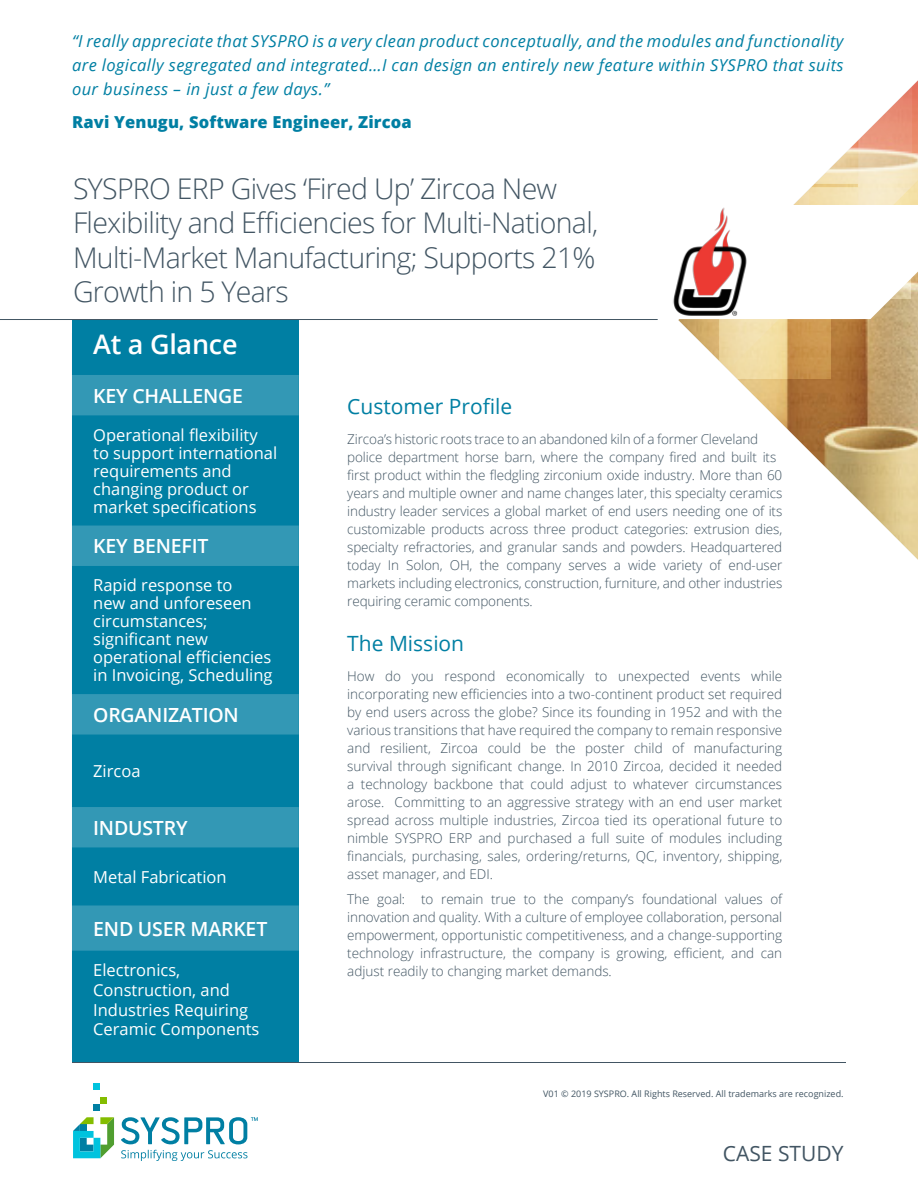
<style>
.page{position:relative;width:918px;height:1188px;background:#fff}
.page>*{position:absolute;margin:0;border:0;box-sizing:border-box;transform-origin:0 0}
.t1{font:300 28.5px/34.2px "Open Sans";letter-spacing:-.025em;color:#425563}
.t2{font:600 27px "Open Sans";letter-spacing:-.01em;color:#fff}
.subtitle{font:21px "Open Sans";color:#007fa3}
.t3{font:21px "Open Sans";color:#425563}
.t4{font:600 19.5px "Open Sans";letter-spacing:-.01em;color:#fff}
.t5{font:italic 16.5px/24px "Open Sans";letter-spacing:.025em;color:#007fa3;text-align:justify}
.content{font:16.5px/18px "Open Sans";color:#fff}
.bullet_recipes{font:16.5px/18px "Open Sans";color:#fff}
.t6{font:800 16.5px "Open Sans";letter-spacing:.01em;color:#007fa3}
.content-2{font:300 13.5px/18px "Open Sans";letter-spacing:-.01em;color:#425563;text-align:justify}
.t7{font:9px "Open Sans";color:#425563}
</style>
<div class="page">
<img style="left:736px;top:378px;width:182px;height:182px">
<svg style="left:678px;top:80px;width:240px;height:298px"></svg>
<img style="left:673px;top:207px;width:76px;height:110px">
<div style="left:72px;top:320px;width:227px;height:743px;background:#007fa3"></div>
<svg style="left:94px;top:1104px;width:6px;height:6px"></svg>
<div style="left:100px;top:1097px;width:7px;height:7px;background:#84bd00"></div>
<div style="left:94px;top:1083px;width:6px;height:7px;background:#00c3de"></div>
<svg style="left:73px;top:1117px;width:41px;height:41px"></svg>
<svg style="left:121px;top:1150px;width:127px;height:11px"></svg>
<svg style="left:121px;top:1117px;width:137px;height:27px"></svg>
<hr style="left:72px;top:1062px;width:774px;height:1px;background:#425563">
<svg style="left:72px;top:375px;width:227px;height:576px"></svg>
<hr style="left:0;top:319px;width:658px;height:1px;background:#425563">
<p class="t5" style="left:72px;top:29px;width:773px">“I really appreciate that SYSPRO is a very clean product conceptually, and the modules and functionality are logically segregated and integrated…I can design an entirely new feature within SYSPRO that suits our business – in just a few days.”</p>
<p class="t6" style="left:72px;top:109px;width:341px">Ravi Yenugu, Software Engineer, Zircoa</p>
<p class="t1" style="left:73px;top:171px;width:527px">SYSPRO ERP Gives ‘Fired Up’ Zircoa New Flexibility and Efficiencies for Multi-National, Multi-Market Manufacturing; Supports 21% Growth in 5 Years</p>
<p class="t2" style="left:93px;top:325px;width:146px">At a Glance</p>
<p class="t4" style="left:93px;top:382px;width:151px">KEY CHALLENGE</p>
<p class="bullet_recipes" style="left:93px;top:425px;width:185px">Operational flexibility to support international requirements and changing product or market specifications</p>
<p class="t4" style="left:93px;top:533px;width:117px">KEY BENEFIT</p>
<p class="content" style="left:93px;top:576px;width:181px">Rapid response to<br>new and unforeseen circumstances; significant new operational efficiencies in Invoicing, Scheduling</p>
<p class="t4" style="left:93px;top:701px;width:147px">ORGANIZATION</p>
<p class="content" style="left:93px;top:762px;width:49px">Zircoa</p>
<p class="t4" style="left:93px;top:814px;width:96px">INDUSTRY</p>
<p class="content" style="left:93px;top:867px;width:135px">Metal Fabrication</p>
<p class="t4" style="left:93px;top:915px;width:176px">END USER MARKET</p>
<p class="content" style="left:93px;top:960px;width:168px;line-height:19.8px">Electronics,<br>Construction, and<br>Industries Requiring<br>Ceramic Components</p>
<p class="subtitle" style="left:347px;top:392px;width:167px">Customer Profile</p>
<p class="content-2" style="left:347px;top:430px;width:437px;text-align:left">Zircoa’s historic roots trace to an abandoned kiln of a former Cleveland police department horse barn, where the company fired and built its first product within the fledgling zirconium oxide industry. More than 60 years and multiple owner and name changes later, this specialty ceramics industry leader services a global market of end users needing one of its customizable products across three product categories: extrusion dies, specialty refractories, and granular sands and powders. Headquartered today In Solon, OH, the company serves a wide variety of end-user markets including electronics, construction, furniture, and other industries requiring ceramic components.</p>
<p class="subtitle" style="left:347px;top:629px;width:118px">The Mission</p>
<p class="content-2" style="left:347px;top:667px;width:437px">How do you respond economically to unexpected events while incorporating new efficiencies into a two-continent product set required by end users across the globe? Since its founding in 1952 and with the various transitions that have required the company to remain responsive and resilient, Zircoa could be the poster child of manufacturing survival through significant change. In 2010 Zircoa, decided it needed a technology backbone that could adjust to whatever circumstances arose. Committing to an aggressive strategy with an end user market spread across multiple industries, Zircoa tied its operational future to nimble SYSPRO ERP and purchased a full suite of modules including financials, purchasing, sales, ordering/returns, QC, inventory, shipping, asset manager, and EDI.</p>
<p class="content-2" style="left:347px;top:890px;width:437px">The goal: to remain true to the company’s foundational values of innovation and quality. With a culture of employee collaboration, personal empowerment, opportunistic competitiveness, and a change-supporting technology infrastructure, the company is growing, efficient, and can adjust readily to changing market demands.</p>
<p class="t7" style="left:543px;top:1087px;width:302px">V01 © 2019 SYSPRO. All Rights Reserved. All trademarks are recognized.</p>
<p class="t3" style="left:723px;top:1139px;width:122px">CASE STUDY</p>
</div>
